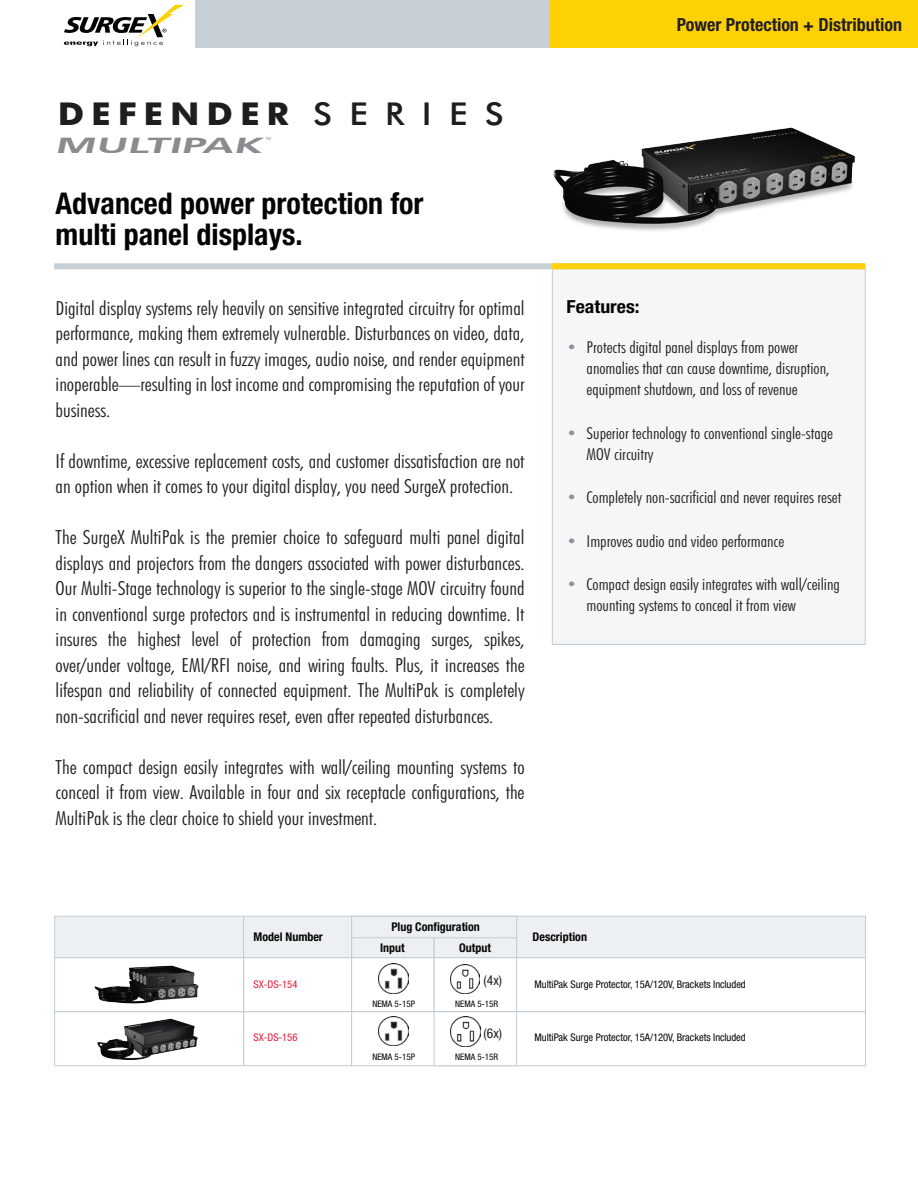
<style>
.page{position:relative;width:918px;height:1188px;background:#fff}
.page>*{position:absolute;margin:0;border:0;box-sizing:border-box;transform-origin:0 0}
.t1{font:700 31.5px "Futura BT";letter-spacing:.2em;color:#201d1e;scale:1.1 1}
.t2{font:700 condensed 30px/31.5px "Helvetica Neue";color:#040503}
.t3{font:italic 700 21.75px "Frutiger CE";color:#8b8a8e;scale:2 1}
.t4{font:300 condensed 19.5px/25.5px "Futura BT";color:#201d1e;text-align:justify;scale:1.1 1}
.t5{font:700 condensed 18px "Helvetica Neue";color:#231f20}
.t6{font:700 condensed 18px "Helvetica Neue";color:#040503;scale:1.1 1}
.t7{font:300 condensed 16.5px/21px "Futura BT";color:#201d1e;scale:1.1 1}
.t8{font:condensed 13.5px "Helvetica Neue";color:#201d1e}
.t9{font:700 condensed 12px/21.3px "Helvetica Neue";color:#050604}
.t10{font:condensed 10.5px "Helvetica Neue";color:#050604}
.t11{font:condensed 10.5px "Helvetica Neue";color:#e51836}
.t12{font:condensed 9px "Helvetica Neue";color:#050604}
.t13{font:4.35px "Myriad";color:#8b8a8e}
.s1{font-weight:500}
.s2{color:#919295}
</style>
<div class="page">
<div style="left:552px;top:267px;width:314px;height:378px;background:#f4f6f7;border:1px solid #c3cdd4"></div>
<div style="left:478px;top:0;width:440px;height:48px;background:#fed105"></div>
<div style="left:196px;top:0;width:353px;height:48px;background:#c6d0d6"></div>
<img style="left:527px;top:127px;width:339px;height:170px">
<div style="left:54px;top:263px;width:811px;height:6px;background:#c6d0d6"></div>
<div style="left:552px;top:263px;width:313px;height:6px;background:#fed20a"></div>
<svg style="left:64px;top:5px;width:120px;height:41px"></svg>
<div style="left:54px;top:916px;width:190px;height:42px;background:#ecf0f2;border:1px solid #c3cdd4"></div>
<div style="left:243px;top:916px;width:109px;height:42px;background:#ecf0f2;border:1px solid #c3cdd4"></div>
<div style="left:351px;top:916px;width:515px;height:42px;background:#ecf0f2;border:1px solid #c3cdd4"></div>
<div style="left:351px;top:916px;width:166px;height:42px;background:#ecf0f2;border:1px solid #c3cdd4"></div>
<div style="left:351px;top:937px;width:84px;height:21px;background:#ecf0f2;border:1px solid #c3cdd4"></div>
<div style="left:434px;top:937px;width:83px;height:21px;background:#ecf0f2;border:1px solid #c3cdd4"></div>
<div style="left:243px;top:957px;width:109px;height:55px;background:#fff;border:1px solid #c3cdd4"></div>
<div style="left:351px;top:957px;width:515px;height:55px;background:#fff;border:1px solid #c3cdd4"></div>
<div style="left:351px;top:957px;width:84px;height:55px;background:#fff;border:1px solid #c3cdd4"></div>
<div style="left:434px;top:957px;width:83px;height:55px;background:#fff;border:1px solid #c3cdd4"></div>
<div style="left:54px;top:957px;width:190px;height:55px;background:#fff;border:1px solid #c3cdd4"></div>
<img style="left:450px;top:964px;width:30px;height:30px">
<img style="left:379px;top:964px;width:29px;height:29px">
<div style="left:243px;top:1011px;width:109px;height:55px;background:#fff;border:1px solid #c3cdd4"></div>
<div style="left:351px;top:1011px;width:515px;height:55px;background:#fff;border:1px solid #c3cdd4"></div>
<div style="left:434px;top:1011px;width:83px;height:55px;background:#fff;border:1px solid #c3cdd4"></div>
<div style="left:54px;top:1011px;width:190px;height:55px;background:#fff;border:1px solid #c3cdd4"></div>
<img style="left:82px;top:956px;width:133px;height:57px">
<img style="left:88px;top:994px;width:124px;height:73px">
<img style="left:450px;top:1026px;width:1px;height:12px">
<img style="left:379px;top:1016px;width:29px;height:30px">
<img style="left:451px;top:1017px;width:29px;height:29px">
<h1 class="t1" style="left:58px;top:94px;width:407px">DEFENDER <span class="s1">S E R I E S</span></h1>
<p class="t3" style="left:55px;top:132px;width:108px">MULTIPAK</p>
<p class="t13" style="left:266px;top:137px;width:7px">TM</p>
<h2 class="t2" style="left:56px;top:187px;width:370px">Advanced power protection for multi panel displays.</h2>
<p class="t4" style="left:56px;top:295px;width:428px">Digital display systems rely heavily on sensitive integrated circuitry for optimal performance, making them extremely vulnerable. Disturbances on video, data, and power lines can result in fuzzy images, audio noise, and render equipment inoperable—resulting in lost income and compromising the reputation of your business.</p>
<p class="t4" style="left:56px;top:448px;width:428px">If downtime, excessive replacement costs, and customer dissatisfaction are not an option when it comes to your digital display, you need SurgeX protection.</p>
<p class="t4" style="left:56px;top:524px;width:428px">The SurgeX MultiPak is the premier choice to safeguard multi panel digital displays and projectors from the dangers associated with power disturbances.<br>Our Multi-Stage technology is superior to the single-stage MOV circuitry found in conventional surge protectors and is instrumental in reducing downtime. It insures the highest level of protection from damaging surges, spikes, over/under voltage, EMI/RFI noise, and wiring faults. Plus, it increases the lifespan and reliability of connected equipment. The MultiPak is completely non-sacrificial and never requires reset, even after repeated disturbances.</p>
<p class="t4" style="left:56px;top:754px;width:428px">The compact design easily integrates with wall/ceiling mounting systems to conceal it from view. Available in four and six receptacle configurations, the MultiPak is the clear choice to shield your investment.</p>
<p class="t5" style="left:677px;top:14px;width:227px">Power Protection + Distribution</p>
<p class="t6" style="left:567px;top:296px;width:68px">Features:</p>
<p class="t7" style="left:587px;top:337px;width:223px;text-indent:-20px"><span class="s2">•</span> Protects digital panel displays from power anomalies that can cause downtime, disruption, equipment shutdown, and loss of revenue</p>
<p class="t7" style="left:587px;top:422px;width:226px;text-indent:-20px"><span class="s2">•</span> Superior technology to conventional single-stage<br>MOV circuitry</p>
<p class="t7" style="left:567px;top:487px;width:251px"><span class="s2">•</span> Completely non-sacrificial and never requires reset</p>
<p class="t7" style="left:567px;top:530px;width:199px"><span class="s2">•</span> Improves audio and video performance</p>
<p class="t7" style="left:587px;top:574px;width:232px;text-indent:-20px"><span class="s2">•</span> Compact design easily integrates with wall/ceiling mounting systems to conceal it from view</p>
<p class="t9" style="left:380px;top:915px;width:101px;text-indent:11px">Plug Configuration<br>Input</p>
<p class="t9" style="left:254px;top:926px;width:71px">Model Number</p>
<p class="t9" style="left:533px;top:926px;width:56px">Description</p>
<p class="t9" style="left:459px;top:937px;width:33px">Output</p>
<p class="t8" style="left:484px;top:973px;width:20px">(4x)</p>
<p class="t11" style="left:254px;top:978px;width:45px">SX-DS-154</p>
<p class="t10" style="left:535px;top:978px;width:213px">MultiPak Surge Protector, 15A/120V, Brackets Included</p>
<p class="t11" style="left:254px;top:1031px;width:45px">SX-DS-156</p>
<p class="t12" style="left:372px;top:999px;width:44px">NEMA 5-15P</p>
<p class="t12" style="left:455px;top:999px;width:44px">NEMA 5-15R</p>
<p class="t10" style="left:484px;top:1032px;width:264px"><sup>(6x)</sup> MultiPak Surge Protector, 15A/120V, Brackets Included</p>
<p class="t10" style="left:596px;top:1031px;width:78px">Eliminator, 120V/8A</p>
<p class="t12" style="left:372px;top:1052px;width:44px">NEMA 5-15P</p>
<p class="t12" style="left:455px;top:1052px;width:44px">NEMA 5-15R</p>
</div>
